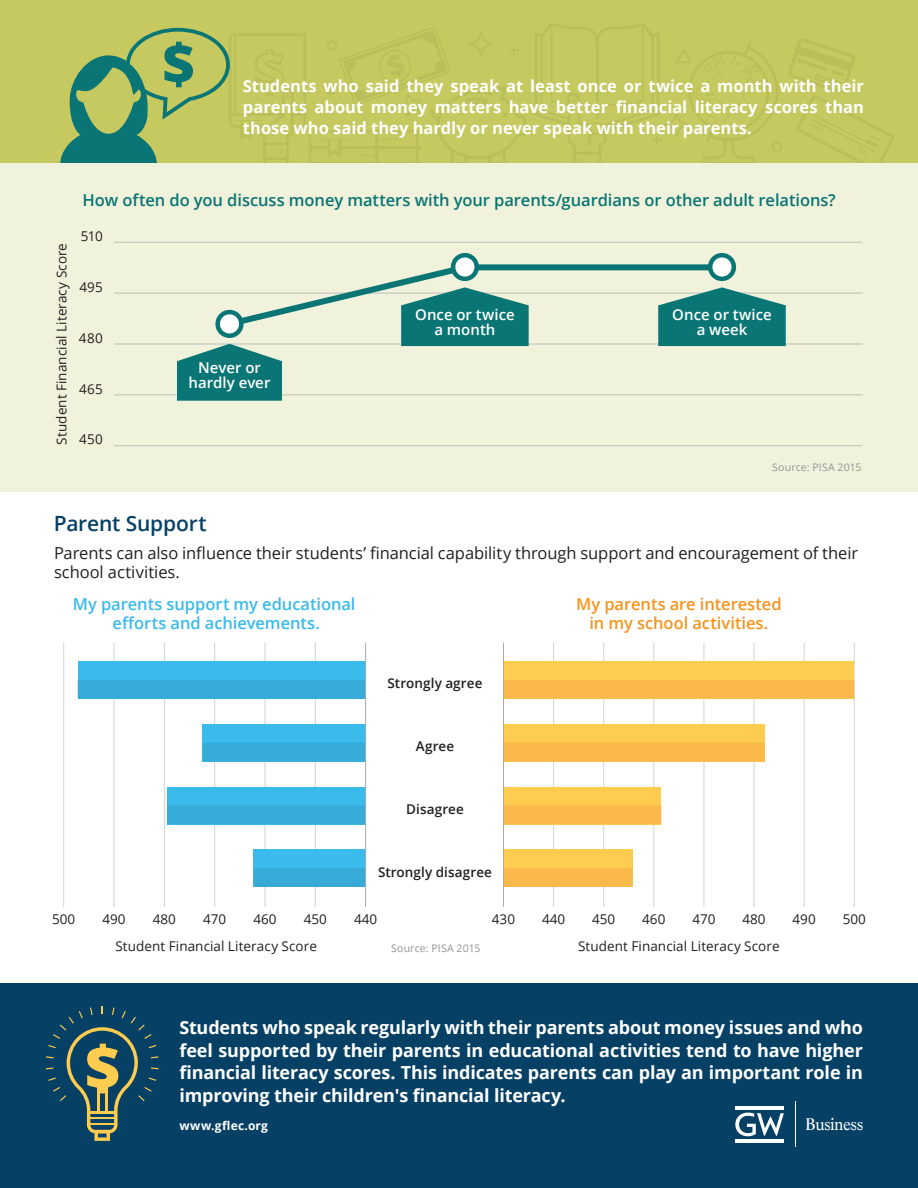
<style>
.page{position:relative;width:918px;height:1188px;background:#fff}
.page>*{position:absolute;margin:0;border:0;box-sizing:border-box;transform-origin:0 0}
.t1{font:800 60.9px "Open Sans";color:#fecc4e}
.t2{font:800 55.8px "Open Sans";color:#097574}
.t3{font:600 21px "Open Sans";letter-spacing:-.01em;color:#064165}
.t4{font:700 18px/22.5px "Open Sans";letter-spacing:-.01em;color:#fff;text-align:justify}
.t5{font:17.7px "Lyon";letter-spacing:-.03em;color:#fff}
.t6{font:700 16.5px/21px "Open Sans";color:#fff;text-align:justify}
.t7{font:16.5px/19.5px "Open Sans";letter-spacing:-.005em;color:#231f20}
.t8{font:600 16.5px "Open Sans";letter-spacing:-.005em;color:#097574}
.t9{font:600 16.5px/18px "Open Sans";letter-spacing:-.005em;color:#3abbec;text-align:center}
.t10{font:600 16.5px/18px "Open Sans";letter-spacing:-.005em;color:#f7931d;text-align:center}
.t11{font:600 15px/15px "Open Sans";color:#fff;text-align:center}
.t12{font:13.5px "Open Sans";letter-spacing:.005em;color:#231f20}
.t13{font:600 13.5px "Open Sans";letter-spacing:.005em;color:#231f20}
.t14{font:700 12px "Open Sans";letter-spacing:.03em;color:#fff}
.t15{font:10.5px "Open Sans";letter-spacing:.015em;color:#939598}
</style>
<div class="page">
<div style="left:0;top:983px;width:918px;height:205px;background:#064165"></div>
<hr style="left:796px;top:1101px;width:1px;height:45px;background:#fff">
<svg style="left:735px;top:1113px;width:49px;height:23px"></svg>
<hr style="left:735px;top:1140px;width:49px;height:3px;background:#fff">
<hr style="left:735px;top:1106px;width:49px;height:3px;background:#fff">
<hr style="left:63px;top:643px;width:1px;height:264px;background:#d1d2d4">
<hr style="left:114px;top:643px;width:1px;height:264px;background:#d1d2d4">
<hr style="left:164px;top:643px;width:1px;height:264px;background:#d1d2d4">
<hr style="left:214px;top:643px;width:1px;height:264px;background:#d1d2d4">
<hr style="left:265px;top:643px;width:1px;height:264px;background:#d1d2d4">
<hr style="left:315px;top:643px;width:1px;height:264px;background:#d1d2d4">
<div style="left:78px;top:661px;width:288px;height:38px;background:#3abbec"></div>
<div style="left:78px;top:680px;width:287px;height:19px;background:#36abd8"></div>
<div style="left:203px;top:724px;width:163px;height:37px;background:#3abbec"></div>
<div style="left:203px;top:743px;width:162px;height:18px;background:#36abd8"></div>
<div style="left:167px;top:787px;width:199px;height:37px;background:#3abbec"></div>
<div style="left:167px;top:806px;width:198px;height:18px;background:#36abd8"></div>
<div style="left:254px;top:850px;width:112px;height:37px;background:#3abbec"></div>
<div style="left:254px;top:868px;width:111px;height:19px;background:#36abd8"></div>
<hr style="left:553px;top:643px;width:1px;height:264px;background:#d1d2d4">
<hr style="left:603px;top:643px;width:1px;height:264px;background:#d1d2d4">
<hr style="left:653px;top:643px;width:1px;height:264px;background:#d1d2d4">
<hr style="left:704px;top:643px;width:1px;height:264px;background:#d1d2d4">
<hr style="left:754px;top:643px;width:1px;height:264px;background:#d1d2d4">
<hr style="left:804px;top:643px;width:1px;height:264px;background:#d1d2d4">
<hr style="left:854px;top:643px;width:1px;height:264px;background:#d1d2d4">
<div style="left:504px;top:661px;width:350px;height:38px;background:#fecc4e"></div>
<div style="left:504px;top:680px;width:350px;height:19px;background:#fcb94b"></div>
<div style="left:503px;top:724px;width:262px;height:37px;background:#fecc4e"></div>
<div style="left:504px;top:743px;width:261px;height:18px;background:#fcb94b"></div>
<div style="left:503px;top:787px;width:158px;height:37px;background:#fecc4e"></div>
<div style="left:504px;top:806px;width:157px;height:18px;background:#fcb94b"></div>
<div style="left:503px;top:850px;width:130px;height:37px;background:#fecc4e"></div>
<div style="left:504px;top:868px;width:129px;height:19px;background:#fcb94b"></div>
<hr style="left:365px;top:643px;width:1px;height:264px;background:#a8a9ad">
<hr style="left:503px;top:643px;width:1px;height:264px;background:#a8a9ad">
<div style="left:0;top:0;width:918px;height:164px;background:#c5c95f"></div>
<svg style="left:535px;top:23px;width:247px;height:141px"></svg>
<svg style="left:788px;top:39px;width:107px;height:125px"></svg>
<svg style="left:60px;top:27px;width:466px;height:137px"></svg>
<div style="left:0;top:164px;width:918px;height:328px;background:#f1f2db"></div>
<hr style="left:114px;top:445px;width:749px;height:1px;background:#bcbdc0">
<hr style="left:114px;top:394px;width:749px;height:1px;background:#bcbdc0">
<hr style="left:114px;top:344px;width:749px;height:1px;background:#bcbdc0">
<hr style="left:114px;top:293px;width:749px;height:1px;background:#bcbdc0">
<hr style="left:114px;top:242px;width:749px;height:1px;background:#bcbdc0">
<svg style="left:453px;top:255px;width:24px;height:24px"></svg>
<div style="left:451px;top:253px;width:28px;height:28px;border:5px solid #097574;border-radius:50%"></div>
<svg style="left:710px;top:255px;width:24px;height:24px"></svg>
<div style="left:708px;top:253px;width:28px;height:28px;border:5px solid #097574;border-radius:50%"></div>
<svg style="left:177px;top:261px;width:609px;height:140px"></svg>
<svg style="left:46px;top:1006px;width:113px;height:135px"></svg>
<h2 class="t2" style="left:162px;top:32px;width:34px">$</h2>
<p class="t6" style="left:243px;top:77px;width:623px">Students who said they speak at least once or twice a month with their parents about money matters have better financial literacy scores than those who said they hardly or never speak with their parents.</p>
<p class="t8" style="left:83px;top:188px;width:755px">How often do you discuss money matters with your parents/guardians or other adult relations?</p>
<p class="t12" style="left:56px;top:445px;width:203px;rotate:-90deg">Student Financial Literacy Score</p>
<p class="t12" style="left:81px;top:231px;width:24px">510</p>
<p class="t12" style="left:80px;top:281px;width:25px">495</p>
<p class="t12" style="left:79px;top:332px;width:26px">480</p>
<p class="t12" style="left:79px;top:383px;width:25px">465</p>
<p class="t12" style="left:79px;top:434px;width:25px">450</p>
<p class="t11" style="left:189px;top:360px;width:83px">Never or hardly ever</p>
<p class="t11" style="left:415px;top:309px;width:101px">Once or twice a month</p>
<p class="t11" style="left:672px;top:309px;width:101px">Once or twice a week</p>
<p class="t15" style="left:772px;top:463px;width:91px">Source: PISA 2015</p>
<p class="t3" style="left:54px;top:515px;width:154px">Parent Support</p>
<p class="t7" style="left:54px;top:542px;width:806px">Parents can also influence their students’ financial capability through support and encouragement of their school activities.</p>
<p class="t9" style="left:73px;top:597px;width:284px">My parents support my educational efforts and achievements.</p>
<p class="t10" style="left:576px;top:597px;width:207px">My parents are interested in my school activities.</p>
<p class="t13" style="left:388px;top:678px;width:96px">Strongly agree</p>
<p class="t13" style="left:416px;top:741px;width:40px">Agree</p>
<p class="t13" style="left:406px;top:800px;width:59px">Disagree</p>
<p class="t13" style="left:378px;top:866px;width:116px">Strongly disagree</p>
<p class="t12" style="left:52px;top:914px;width:25px">500</p>
<p class="t12" style="left:102px;top:914px;width:25px">490</p>
<p class="t12" style="left:153px;top:914px;width:25px">480</p>
<p class="t12" style="left:203px;top:914px;width:25px">470</p>
<p class="t12" style="left:253px;top:914px;width:25px">460</p>
<p class="t12" style="left:304px;top:914px;width:25px">450</p>
<p class="t12" style="left:354px;top:914px;width:25px">440</p>
<p class="t12" style="left:492px;top:914px;width:25px">430</p>
<p class="t12" style="left:542px;top:914px;width:25px">440</p>
<p class="t12" style="left:592px;top:914px;width:25px">450</p>
<p class="t12" style="left:642px;top:914px;width:25px">460</p>
<p class="t12" style="left:692px;top:914px;width:25px">470</p>
<p class="t12" style="left:742px;top:914px;width:25px">480</p>
<p class="t12" style="left:793px;top:914px;width:25px">490</p>
<p class="t12" style="left:843px;top:914px;width:25px">500</p>
<p class="t12" style="left:115px;top:941px;width:203px">Student Financial Literacy Score</p>
<p class="t12" style="left:578px;top:941px;width:203px">Student Financial Literacy Score</p>
<p class="t15" style="left:391px;top:944px;width:91px">Source: PISA 2015</p>
<h1 class="t1" style="left:85px;top:1033px;width:37px">$</h1>
<p class="t4" style="left:179px;top:1018px;width:685px">Students who speak regularly with their parents about money issues and who feel supported by their parents in educational activities tend to have higher financial literacy scores. This indicates parents can play an important role in improving their children's financial literacy.</p>
<p class="t5" style="left:805px;top:1113px;width:60px">Business</p>
<p class="t14" style="left:179px;top:1117px;width:90px">www.gflec.org</p>
</div>
